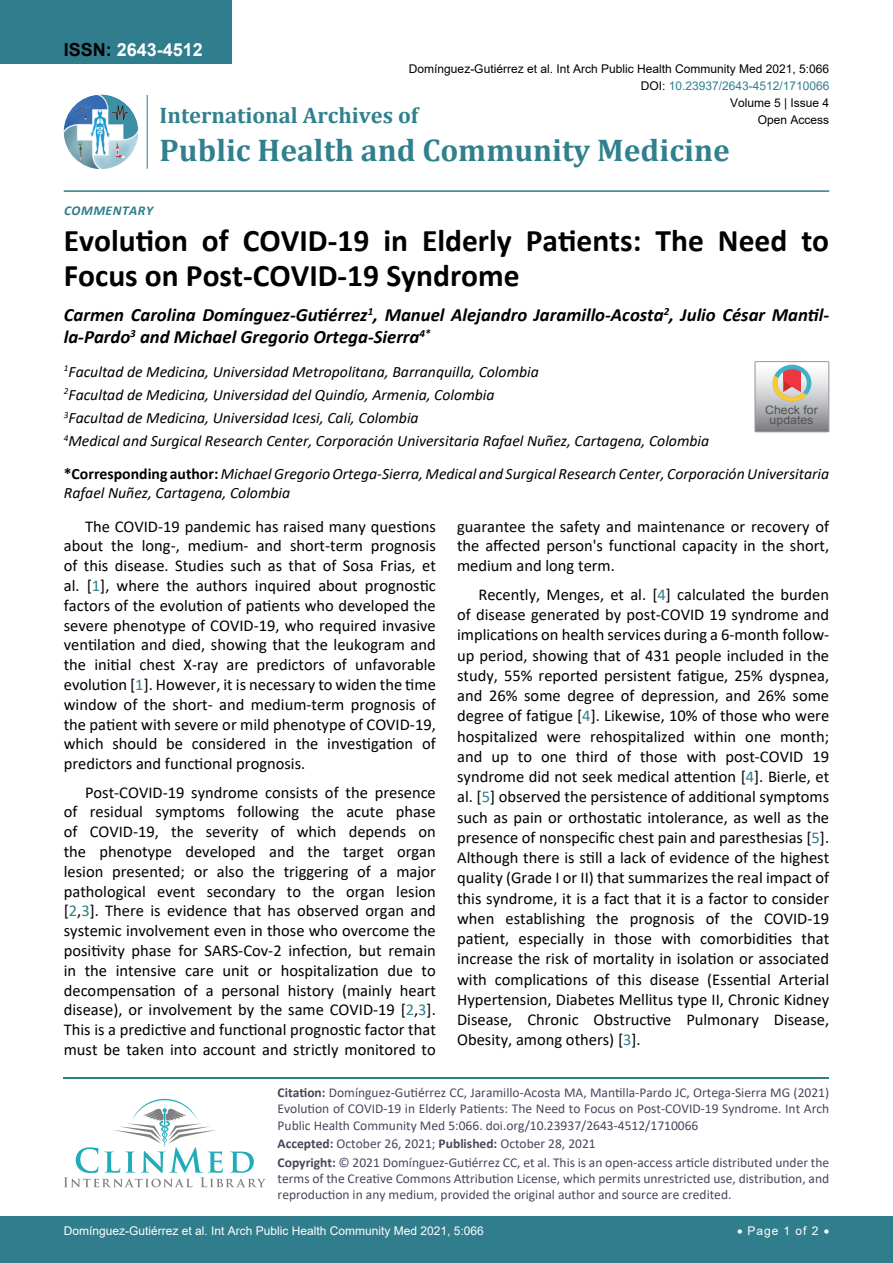
<style>
.page{position:relative;width:893px;height:1263px;background:#fff}
.page>*{position:absolute;margin:0;border:0;box-sizing:border-box;transform-origin:0 0}
.t1{font:700 31.5px/34.5px "Calibri";color:#000}
.t2{font:700 31.5px "Cambria";color:#30808d}
.t3{font:700 22.5px "Cambria";color:#30808d}
.t4{font:italic 700 18.75px/22.5px "Calibri";color:#000}
.t5{font:700 18px "Arial";color:#fff}
.t6{font:16.5px/19.8px "Calibri";color:#000;text-align:justify}
.t7{font:italic 15.75px/23.1px "Calibri";color:#000}
.t8{font:13.5px/16.2px "Calibri";color:#47475c}
.t9{font:italic 700 13.5px "Calibri";letter-spacing:.035em;color:#307d8d}
.t10{font:12px "Arial";color:#000}
.t11{font:12px "Arial";color:#fff}
.t12{font:12px "Arial";color:#30808d}
.t13{font:11.7px/10.1px "Arial";color:#535353;text-align:center;scale:1.06 1}
.s1{color:#000}
.s2{font-weight:700;font-style:normal}
.s3{color:#30808d}
.s4{font-weight:700}
</style>
<div class="page">
<img style="left:64px;top:95px;width:74px;height:74px;border-radius:37px">
<hr style="left:147px;top:95px;width:1px;height:74px;background:#307d8d">
<hr style="left:64px;top:190px;width:765px;height:2px;background:#307d8d">
<div style="left:0;top:1217px;width:893px;height:46px;background:#307d8d"></div>
<hr style="left:64px;top:1077px;width:765px;height:1px;background:#30808d">
<svg style="left:64px;top:1099px;width:202px;height:88px"></svg>
<div style="left:0;top:0;width:231px;height:64px;background:#307d8d"></div>
<svg style="left:755px;top:362px;width:74px;height:70px"></svg>
<p class="t5" style="left:64px;top:37px;width:141px"><span class="s1">ISSN:</span> 2643-4512</p>
<p class="t10" style="left:409px;top:60px;width:422px">Domínguez-Gutiérrez et al. Int Arch Public Health Community Med 2021, 5:066</p>
<p class="t10" style="left:730px;top:95px;width:101px">Volume 5 | Issue 4</p>
<h2 class="t3" style="left:160px;top:100px;width:260px">International Archives of</h2>
<p class="t10" style="left:758px;top:112px;width:73px">Open Access</p>
<h1 class="t2" style="left:160px;top:128px;width:572px">Public Health and Community Medicine</h1>
<p class="t12" style="left:641px;top:77px;width:190px"><span class="s1">DOI:</span> 10.23937/2643-4512/1710066</p>
<p class="t9" style="left:64px;top:201px;width:20px">Comm</p>
<p class="t9" style="left:106px;top:201px;width:49px">entary</p>
<h1 class="t1" style="left:64px;top:223px;width:767px">Evolution of COVID-19 in Elderly Patients: The Need to<br>Focus on Post-COVID-19 Syndrome</h1>
<p class="t4" style="left:64px;top:303px;width:767px">Carmen Carolina Domínguez-Gutiérrez<sup>1</sup>, Manuel Alejandro Jaramillo-Acosta<sup>2</sup>, Julio César Mantil&shy;la-Pardo<sup>3</sup> and Michael Gregorio Ortega-Sierra<sup>4*</sup></p>
<p class="t7" style="left:64px;top:359px;width:647px"><sup>1</sup>Facultad de Medicina, Universidad Metropolitana, Barranquilla, Colombia<br><sup>2</sup>Facultad de Medicina, Universidad del Quindío, Armenia, Colombia<br><sup>3</sup>Facultad de Medicina, Universidad Icesi, Cali, Colombia<br><sup>4</sup>Medical and Surgical Research Center, Corporación Universitaria Rafael Nuñez, Cartagena, Colombia</p>
<p class="t7" style="left:64px;top:464px;width:767px;line-height:18.9px"><span class="s2">*Corresponding author:</span> Michael Gregorio Ortega-Sierra, Medical and Surgical Research Center, Corporación Universitaria<br>Rafael Nuñez, Cartagena, Colombia</p>
<p class="t6" style="left:64px;top:516px;width:374px;text-indent:21px">The COVID-19 pandemic has raised many questions about the long-, medium- and short-term prognosis of this disease. Studies such as that of Sosa Frias, et al. [<span class="s3">1</span>], where the authors inquired about prognostic factors of the evolution of patients who developed the severe phenotype of COVID-19, who required invasive ventilation and died, showing that the leukogram and the initial chest X-ray are predictors of unfavorable evolution [<span class="s3">1</span>]. However, it is necessary to widen the time window of the short- and medium-term prognosis of the patient with severe or mild phenotype of COVID-19, which should be considered in the investigation of predictors and functional prognosis.</p>
<p class="t6" style="left:64px;top:782px;width:374px;text-indent:21px">Post-COVID-19 syndrome consists of the presence of residual symptoms following the acute phase of COVID-19, the severity of which depends on the phenotype developed and the target organ lesion presented; or also the triggering of a major pathological event secondary to the organ lesion [<span class="s3">2</span>,<span class="s3">3</span>]. There is evidence that has observed organ and systemic involvement even in those who overcome the positivity phase for SARS-Cov-2 infection, but remain in the intensive care unit or hospitalization due to decompensation of a personal history (mainly heart disease), or involvement by the same COVID-19 [<span class="s3">2</span>,<span class="s3">3</span>].<br>This is a predictive and functional prognostic factor that must be taken into account and strictly monitored to</p>
<p class="t13" style="left:765px;top:405px;width:51px">Check for updates</p>
<p class="t6" style="left:457px;top:516px;width:374px">guarantee the safety and maintenance or recovery of the affected person's functional capacity in the short, medium and long term.</p>
<p class="t6" style="left:457px;top:584px;width:374px;line-height:20.2px;text-indent:21px">Recently, Menges, et al. [<span class="s3">4</span>] calculated the burden of disease generated by post-COVID 19 syndrome and implications on health services during a 6-month follow&shy;up period, showing that of 431 people included in the study, 55% reported persistent fatigue, 25% dyspnea, and 26% some degree of depression, and 26% some degree of fatigue [<span class="s3">4</span>]. Likewise, 10% of those who were hospitalized were rehospitalized within one month; and up to one third of those with post-COVID 19 syndrome did not seek medical attention [<span class="s3">4</span>]. Bierle, et al. [<span class="s3">5</span>] observed the persistence of additional symptoms such as pain or orthostatic intolerance, as well as the presence of nonspecific chest pain and paresthesias [<span class="s3">5</span>].<br>Although there is still a lack of evidence of the highest quality (Grade I or II) that summarizes the real impact of this syndrome, it is a fact that it is a factor to consider when establishing the prognosis of the COVID-19 patient, especially in those with comorbidities that increase the risk of mortality in isolation or associated with complications of this disease (Essential Arterial Hypertension, Diabetes Mellitus type II, Chronic Kidney Disease, Chronic Obstructive Pulmonary Disease, Obesity, among others) [<span class="s3">3</span>].</p>
<p class="t8" style="left:278px;top:1084px;width:553px;text-align:justify"><span class="s4">Citation:</span> Domínguez-Gutiérrez CC, Jaramillo-Acosta MA, Mantilla-Pardo JC, Ortega-Sierra MG (2021)<br>Evolution of COVID-19 in Elderly Patients: The Need to Focus on Post-COVID-19 Syndrome. Int Arch Public Health Community Med 5:066. doi.org/10.23937/2643-4512/1710066</p>
<p class="t8" style="left:278px;top:1134px;width:553px;line-height:18.6px"><span class="s4">Accepted:</span> October 26, 2021; <span class="s4">Published:</span> October 28, 2021<br><span class="s4">Copyright:</span> © 2021 Domínguez-Gutiérrez CC, et al. This is an open-access article distributed under the</p>
<p class="t8" style="left:278px;top:1170px;width:553px">terms of the Creative Commons Attribution License, which permits unrestricted use, distribution, and reproduction in any medium, provided the original author and source are credited.</p>
<p class="t11" style="left:64px;top:1223px;width:422px">Domínguez-Gutiérrez et al. Int Arch Public Health Community Med 2021, 5:066</p>
<p class="t11" style="left:737px;top:1223px;width:94px">• Page 1 of 2 •</p>
</div>
